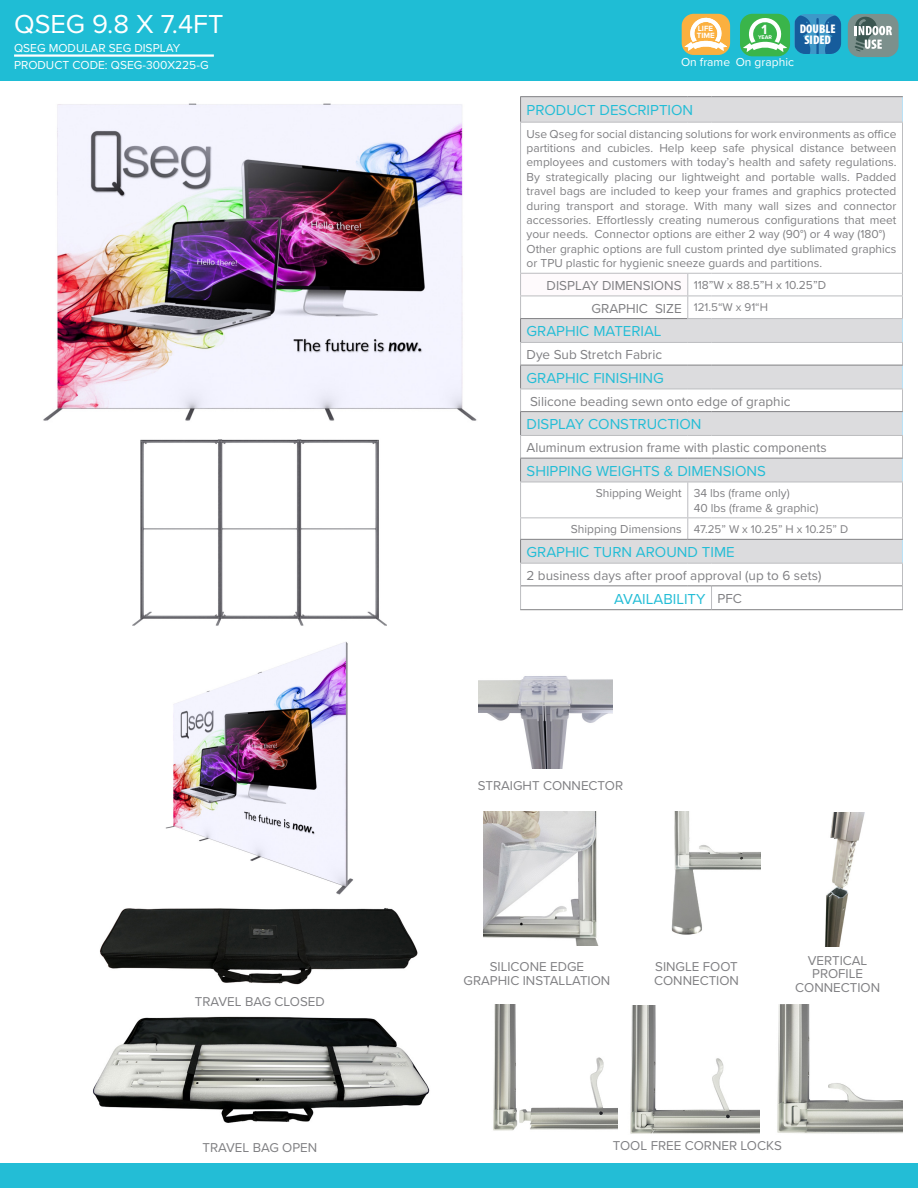
<style>
.page{position:relative;width:918px;height:1188px;background:#fff}
.page>*{position:absolute;margin:0;border:0;box-sizing:border-box;transform-origin:0 0}
.Category_Sub_Title_2{font:27px "Proxima Nova";color:#fff}
.t1{font:900 condensed 18.3px "Myriad Pro";color:#fff}
.Product_Title_16pt{font:15px "Proxima Nova";color:#23bdd6}
.t2{font:700 13.8px "Proxima Nova";color:#fff}
.Product_Title_16pt-2{font:13.5px "Proxima Nova";color:#808083}
.Category_Sub_Title_2-2{font:13.35px/13.8px "Proxima Nova";color:#808083;text-align:center}
.t3{font:900 condensed 12.6px/11.2px "Myriad Pro";color:#fff;text-align:center}
.t4{font:12px/14.4px "Proxima Nova";color:#808083;text-align:justify}
.top_page_name_regula{font:12px "Proxima Nova";color:#fff}
.t5{font:11.7px "Proxima Nova";color:#808083}
.t6{font:700 7.8px/7.2px "Proxima Nova";color:#fff}
.t7{font:700 5.55px "Proxima Nova";color:#fff}
</style>
<div class="page">
<div style="left:0;top:0;width:918px;height:81px;background:#1fbdd5"></div>
<div style="left:682px;top:14px;width:48px;height:41px;background:#fbb03f;border-radius:12px"></div>
<svg style="left:685px;top:16px;width:42px;height:35px"></svg>
<div style="left:740px;top:14px;width:50px;height:42px;background:#3ab54a;border-radius:13px"></div>
<svg style="left:743px;top:16px;width:44px;height:36px"></svg>
<div style="left:848px;top:14px;width:51px;height:43px;background:#7c908c;border-radius:12px"></div>
<svg style="left:855px;top:16px;width:37px;height:36px"></svg>
<div style="left:795px;top:14px;width:46px;height:40px;background:#3e98c8;border-radius:11px"></div>
<svg style="left:825px;top:15px;width:16px;height:39px"></svg>
<svg style="left:795px;top:15px;width:24px;height:39px"></svg>
<hr style="left:14px;top:54px;width:200px;height:3px;background:#fff">
<svg style="left:521px;top:97px;width:381px;height:25px;background:#dadadc"></svg>
<svg style="left:521px;top:272px;width:381px;height:210px;fill:#dcdcde"></svg>
<div style="left:521px;top:273px;width:167px;height:23px;background:#fefafc"></div>
<svg style="left:688px;top:274px;width:214px;height:243px"></svg>
<svg style="left:902px;top:97px;width:1px;height:25px"></svg>
<hr style="left:902px;top:123px;width:1px;height:150px;background:#bcbdc0">
<hr style="left:520px;top:123px;width:1px;height:150px;background:#bcbdc0">
<hr style="left:520px;top:273px;width:168px;height:1px;background:#bcbdc0">
<hr style="left:712px;top:273px;width:191px;height:1px;background:#bcbdc0">
<hr style="left:520px;top:296px;width:168px;height:1px;background:#bcbdc0">
<hr style="left:520px;top:482px;width:1px;height:35px;background:#bcbdc0">
<hr style="left:687px;top:482px;width:1px;height:35px;background:#bcbdc0">
<hr style="left:902px;top:482px;width:1px;height:35px;background:#bcbdc0">
<hr style="left:520px;top:365px;width:168px;height:1px;background:#808083">
<svg style="left:688px;top:365px;width:24px;height:1px"></svg>
<hr style="left:712px;top:365px;width:191px;height:1px;background:#808083">
<hr style="left:520px;top:389px;width:168px;height:1px;background:#bcbdc0">
<svg style="left:688px;top:389px;width:24px;height:1px"></svg>
<hr style="left:712px;top:389px;width:191px;height:1px;background:#bcbdc0">
<hr style="left:520px;top:318px;width:167px;height:1px;background:#808083">
<hr style="left:520px;top:342px;width:168px;height:1px;background:#bcbdc0">
<svg style="left:688px;top:342px;width:24px;height:1px"></svg>
<hr style="left:712px;top:342px;width:191px;height:1px;background:#bcbdc0">
<svg style="left:520px;top:97px;width:1px;height:25px"></svg>
<hr style="left:520px;top:96px;width:168px;height:1px;background:#808083">
<svg style="left:688px;top:96px;width:24px;height:1px"></svg>
<hr style="left:712px;top:96px;width:191px;height:1px;background:#808083">
<hr style="left:520px;top:122px;width:168px;height:1px;background:#bcbdc0">
<svg style="left:688px;top:122px;width:24px;height:1px"></svg>
<hr style="left:712px;top:122px;width:191px;height:1px;background:#bcbdc0">
<hr style="left:520px;top:411px;width:168px;height:1px;background:#808083">
<svg style="left:688px;top:411px;width:24px;height:1px"></svg>
<hr style="left:712px;top:411px;width:191px;height:1px;background:#808083">
<hr style="left:520px;top:435px;width:168px;height:1px;background:#bcbdc0">
<svg style="left:688px;top:435px;width:24px;height:1px"></svg>
<hr style="left:712px;top:435px;width:191px;height:1px;background:#bcbdc0">
<svg style="left:520px;top:274px;width:1px;height:208px"></svg>
<hr style="left:520px;top:458px;width:168px;height:1px;background:#808083">
<svg style="left:688px;top:458px;width:24px;height:1px"></svg>
<hr style="left:712px;top:458px;width:191px;height:1px;background:#808083">
<hr style="left:520px;top:482px;width:168px;height:1px;background:#bcbdc0">
<svg style="left:688px;top:482px;width:24px;height:1px"></svg>
<hr style="left:712px;top:482px;width:191px;height:1px;background:#bcbdc0">
<svg style="left:520px;top:517px;width:383px;height:93px"></svg>
<hr style="left:712px;top:609px;width:191px;height:1px;background:#808083">
<hr style="left:712px;top:296px;width:191px;height:1px;background:#bcbdc0">
<svg style="left:902px;top:274px;width:1px;height:208px"></svg>
<svg style="left:687px;top:273px;width:25px;height:46px"></svg>
<hr style="left:712px;top:318px;width:191px;height:1px;background:#bcbdc0">
<div style="left:0;top:1164px;width:918px;height:24px;background:#23bdd6"></div>
<img style="left:493px;top:1005px;width:125px;height:126px">
<img style="left:777px;top:1005px;width:125px;height:129px">
<img style="left:630px;top:1005px;width:130px;height:129px">
<img style="left:825px;top:812px;width:40px;height:134px">
<img style="left:671px;top:811px;width:90px;height:124px">
<img style="left:100px;top:908px;width:318px;height:77px">
<img style="left:92px;top:1016px;width:338px;height:107px">
<img style="left:133px;top:442px;width:254px;height:184px">
<img style="left:43px;top:103px;width:434px;height:339px">
<img style="left:165px;top:642px;width:188px;height:253px">
<img style="left:483px;top:811px;width:116px;height:135px">
<img style="left:478px;top:676px;width:135px;height:92px">
<p class="Category_Sub_Title_2" style="left:14px;top:4px;width:211px">QSEG 9.8 X 7.4FT</p>
<p class="top_page_name_regula" style="left:14px;top:56px;width:196px">PRODUCT CODE: QSEG-300X225-G</p>
<p class="top_page_name_regula" style="left:14px;top:39px;width:168px">QSEG MODULAR SEG DISPLAY</p>
<p class="Category_Sub_Title_2-2" style="left:195px;top:994px;width:132px">TRAVEL BAG CLOSED</p>
<p class="Category_Sub_Title_2-2" style="left:202px;top:1140px;width:116px">TRAVEL BAG OPEN</p>
<p class="t3" style="left:800px;top:23px;width:37px">DOUBLE<br>SIDED</p>
<p class="t2" style="left:762px;top:21px;width:7px">1</p>
<p class="t7" style="left:758px;top:34px;width:16px">YEAR</p>
<p class="t1" style="left:748px;top:52px;width:47px">SINGLE</p>
<p class="t6" style="left:697px;top:25px;width:19px">LIFE<br>TIME</p>
<p class="top_page_name_regula" style="left:681px;top:53px;width:51px">On frame</p>
<p class="top_page_name_regula" style="left:736px;top:53px;width:60px">On graphic</p>
<p class="Product_Title_16pt" style="left:527px;top:98px;width:168px">PRODUCT DESCRIPTION</p>
<p class="t4" style="left:527px;top:126px;width:371px">Use Qseg for social distancing solutions for work environments as office partitions and cubicles. Help keep safe physical distance between employees and customers with today’s health and safety regulations.<br>By strategically placing our lightweight and portable walls. Padded travel bags are included to keep your frames and graphics protected during transport and storage. With many wall sizes and connector accessories. Effortlessly creating numerous configurations that meet your needs. Connector options are either 2 way (90°) or 4 way (180°)</p>
<p class="t4" style="left:527px;top:241px;width:371px">Other graphic options are full custom printed dye sublimated graphics or TPU plastic for hygienic sneeze guards and partitions.</p>
<p class="Product_Title_16pt-2" style="left:547px;top:275px;width:137px">DISPLAY DIMENSIONS</p>
<p class="t4" style="left:694px;top:277px;width:134px">118”W x 88.5”H x 10.25”D</p>
<p class="Product_Title_16pt-2" style="left:592px;top:298px;width:92px">GRAPHIC SIZE</p>
<p class="t5" style="left:694px;top:298px;width:76px">121.5“W x 91“H</p>
<p class="Product_Title_16pt" style="left:527px;top:320px;width:137px">GRAPHIC MATERIAL</p>
<p class="Product_Title_16pt-2" style="left:527px;top:345px;width:137px">Dye Sub Stretch Fabric</p>
<p class="Product_Title_16pt" style="left:527px;top:367px;width:139px">GRAPHIC FINISHING</p>
<p class="Product_Title_16pt-2" style="left:530px;top:391px;width:262px">Silicone beading sewn onto edge of graphic</p>
<p class="Product_Title_16pt" style="left:527px;top:413px;width:176px">DISPLAY CONSTRUCTION</p>
<p class="Product_Title_16pt-2" style="left:527px;top:438px;width:302px">Aluminum extrusion frame with plastic components</p>
<p class="Product_Title_16pt" style="left:527px;top:460px;width:241px">SHIPPING WEIGHTS &amp; DIMENSIONS</p>
<p class="t4" style="left:596px;top:486px;width:88px">Shipping Weight</p>
<p class="t4" style="left:694px;top:486px;width:97px">34 lbs (frame only)</p>
<p class="t4" style="left:694px;top:500px;width:126px">40 lbs (frame &amp; graphic)</p>
<p class="t4" style="left:571px;top:522px;width:112px">Shipping Dimensions</p>
<p class="t5" style="left:694px;top:520px;width:156px">47.25” W x 10.25” H x 10.25” D</p>
<p class="Product_Title_16pt" style="left:527px;top:541px;width:210px">GRAPHIC TURN AROUND TIME</p>
<p class="Product_Title_16pt-2" style="left:527px;top:565px;width:296px">2 business days after proof approval (up to 6 sets)</p>
<p class="Product_Title_16pt" style="left:614px;top:588px;width:93px">AVAILABILITY</p>
<p class="Product_Title_16pt-2" style="left:718px;top:588px;width:26px">PFC</p>
<p class="Category_Sub_Title_2-2" style="left:478px;top:778px;width:147px">STRAIGHT CONNECTOR</p>
<p class="Category_Sub_Title_2-2" style="left:464px;top:960px;width:148px">SILICONE EDGE<br>GRAPHIC INSTALLATION</p>
<p class="Category_Sub_Title_2-2" style="left:655px;top:960px;width:84px">SINGLE FOOT</p>
<p class="Category_Sub_Title_2-2" style="left:654px;top:973px;width:86px">CONNECTION</p>
<p class="Category_Sub_Title_2-2" style="left:808px;top:953px;width:61px">VERTICAL</p>
<p class="Category_Sub_Title_2-2" style="left:812px;top:966px;width:52px">PROFILE</p>
<p class="Category_Sub_Title_2-2" style="left:795px;top:980px;width:86px">CONNECTION</p>
<p class="Category_Sub_Title_2-2" style="left:613px;top:1138px;width:170px">TOOL FREE CORNER LOCKS</p>
</div>
